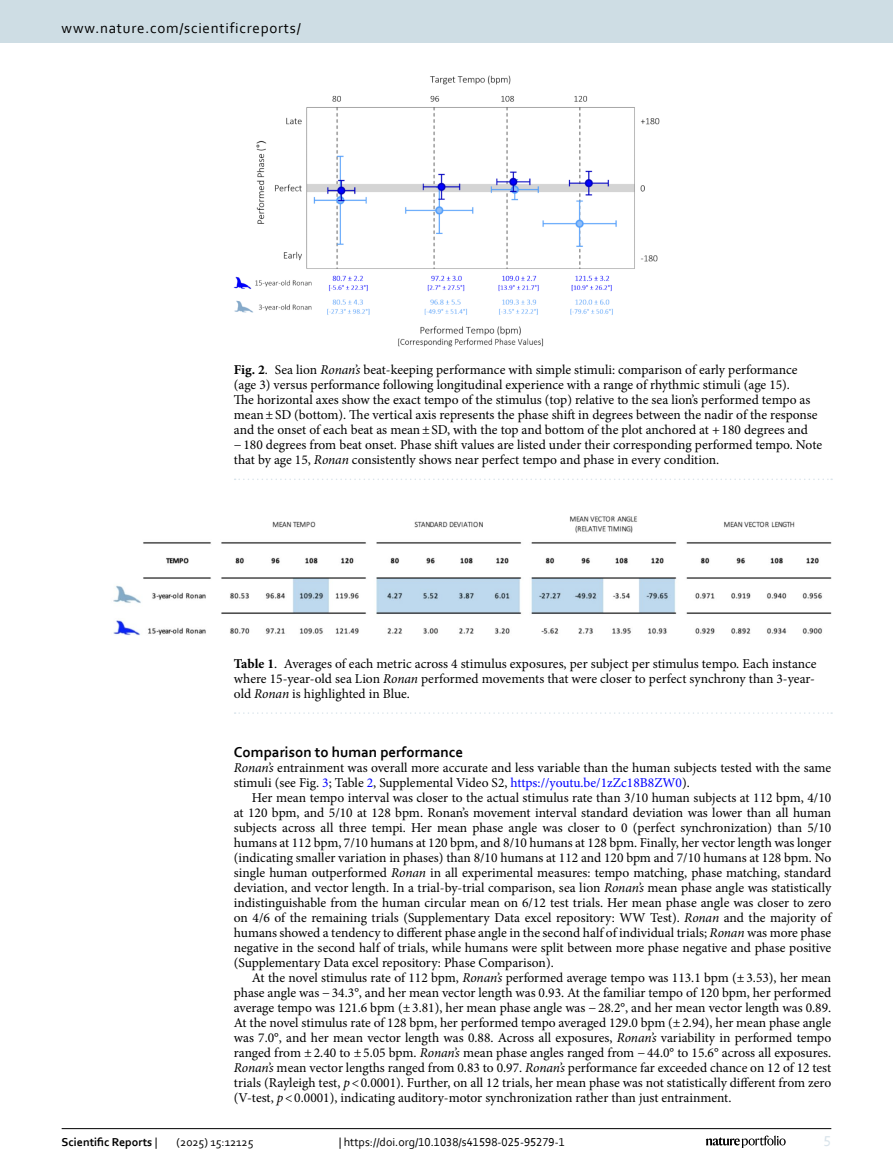
<style>
.page{position:relative;width:893px;height:1174px;background:#fff}
.page>*{position:absolute;margin:0;border:0;box-sizing:border-box;transform-origin:0 0}
.t1{font:15px "Corbel";letter-spacing:.05em;color:#000}
.Head_2{font:700 15px "Corbel";color:#000}
.t2{font:15px "Corbel";color:#d9e4eb}
.Body_Text_Indent{font:13.5px/15px "Minion Pro";letter-spacing:-.005em;color:#000;text-align:justify}
.Figure_Caption{font:13.5px/15px "Minion Pro";color:#000;text-align:justify}
.Body_Text{font:13.5px/15px "Minion Pro";color:#000}
.t3{font:12px "Corbel";color:#000}
.t4{font:700 12px "Corbel";color:#000}
.s1{font-weight:700}
.s2{font-style:italic}
.s3{color:#00f}
.s4{font-weight:400}
</style>
<div class="page">
<img style="left:113px;top:516px;width:718px;height:120px">
<svg style="left:235px;top:712px;width:597px;height:2px"></svg>
<img style="left:234px;top:76px;width:425px;height:270px">
<svg style="left:235px;top:478px;width:597px;height:2px"></svg>
<hr style="left:62px;top:1128px;width:769px;height:1px;background:#000">
<svg style="left:706px;top:1135px;width:80px;height:12px"></svg>
<div style="left:0;top:0;width:893px;height:43px;background:#cedde4"></div>
<p class="t1" style="left:62px;top:18px;width:241px">www.nature.com/scientificreports/</p>
<p class="Figure_Caption" style="left:234px;top:362px;width:590px;text-align:left"><span class="s1">Fig. 2</span>. Sea lion <span class="s2">Ronan’s</span> beat-keeping performance with simple stimuli: comparison of early performance (age 3) versus performance following longitudinal experience with a range of rhythmic stimuli (age 15).<br>The horizontal axes show the exact tempo of the stimulus (top) relative to the sea lion’s performed tempo as mean±SD (bottom). The vertical axis represents the phase shift in degrees between the nadir of the response and the onset of each beat as mean±SD, with the top and bottom of the plot anchored at +180 degrees and −180 degrees from beat onset. Phase shift values are listed under their corresponding performed tempo. Note that by age 15, <span class="s2">Ronan</span> consistently shows near perfect tempo and phase in every condition.</p>
<p class="Figure_Caption" style="left:234px;top:656px;width:584px"><span class="s1">Table 1</span>. Averages of each metric across 4 stimulus exposures, per subject per stimulus tempo. Each instance where 15-year-old sea Lion <span class="s2">Ronan</span> performed movements that were closer to perfect synchrony than 3-year&shy;old <span class="s2">Ronan</span> is highlighted in Blue.</p>
<p class="Head_2" style="left:234px;top:743px;width:231px">Comparison to human performance</p>
<p class="Body_Text" style="left:234px;top:760px;width:599px"><span class="s2">Ronan’s</span> entrainment was overall more accurate and less variable than the human subjects tested with the same stimuli (see Fig. <span class="s3">3</span>; Table <span class="s3">2</span>, Supplemental Video S2, <span class="s3">https://youtu.be/1zZc18B8ZW0</span>).</p>
<p class="Body_Text_Indent" style="left:234px;top:790px;width:599px;text-indent:18px">Her mean tempo interval was closer to the actual stimulus rate than 3/10 human subjects at 112 bpm, 4/10 at 120 bpm, and 5/10 at 128 bpm. Ronan’s movement interval standard deviation was lower than all human subjects across all three tempi. Her mean phase angle was closer to 0 (perfect synchronization) than 5/10 humans at 112 bpm, 7/10 humans at 120 bpm, and 8/10 humans at 128 bpm. Finally, her vector length was longer (indicating smaller variation in phases) than 8/10 humans at 112 and 120 bpm and 7/10 humans at 128 bpm. No single human outperformed <span class="s2">Ronan</span> in all experimental measures: tempo matching, phase matching, standard deviation, and vector length. In a trial-by-trial comparison, sea lion <span class="s2">Ronan’s</span> mean phase angle was statistically indistinguishable from the human circular mean on 6/12 test trials. Her mean phase angle was closer to zero on 4/6 of the remaining trials (Supplementary Data excel repository: WW Test). <span class="s2">Ronan</span> and the majority of humans showed a tendency to different phase angle in the second half of individual trials; <span class="s2">Ronan</span> was more phase negative in the second half of trials, while humans were split between more phase negative and phase positive (Supplementary Data excel repository: Phase Comparison).</p>
<p class="Body_Text_Indent" style="left:234px;top:970px;width:599px;text-indent:18px">At the novel stimulus rate of 112 bpm, <span class="s2">Ronan’s</span> performed average tempo was 113.1 bpm (±3.53), her mean phase angle was −34.3°, and her mean vector length was 0.93. At the familiar tempo of 120 bpm, her performed average tempo was 121.6 bpm (±3.81), her mean phase angle was −28.2°, and her mean vector length was 0.89.<br>At the novel stimulus rate of 128 bpm, her performed tempo averaged 129.0 bpm (±2.94), her mean phase angle was 7.0°, and her mean vector length was 0.88. Across all exposures, <span class="s2">Ronan’s</span> variability in performed tempo ranged from ±2.40 to ±5.05 bpm. <span class="s2">Ronan’s</span> mean phase angles ranged from −44.0° to 15.6° across all exposures.<br><span class="s2">Ronan’s</span> mean vector lengths ranged from 0.83 to 0.97. <span class="s2">Ronan’s</span> performance far exceeded chance on 12 of 12 test trials (Rayleigh test, <span class="s2">p</span>&lt;0.0001). Further, on all 12 trials, her mean phase was not statistically different from zero (V-test, <span class="s2">p</span>&lt;0.0001), indicating auditory-motor synchronization rather than just entrainment.</p>
<p class="t4" style="left:62px;top:1134px;width:97px">Scientific Reports <span class="s4">|</span></p>
<p class="t3" style="left:177px;top:1134px;width:78px">(2025) 15:12125</p>
<p class="t3" style="left:339px;top:1134px;width:228px">| https://doi.org/10.1038/s41598-025-95279-1</p>
<p class="t2" style="left:824px;top:1132px;width:9px">5</p>
</div>
